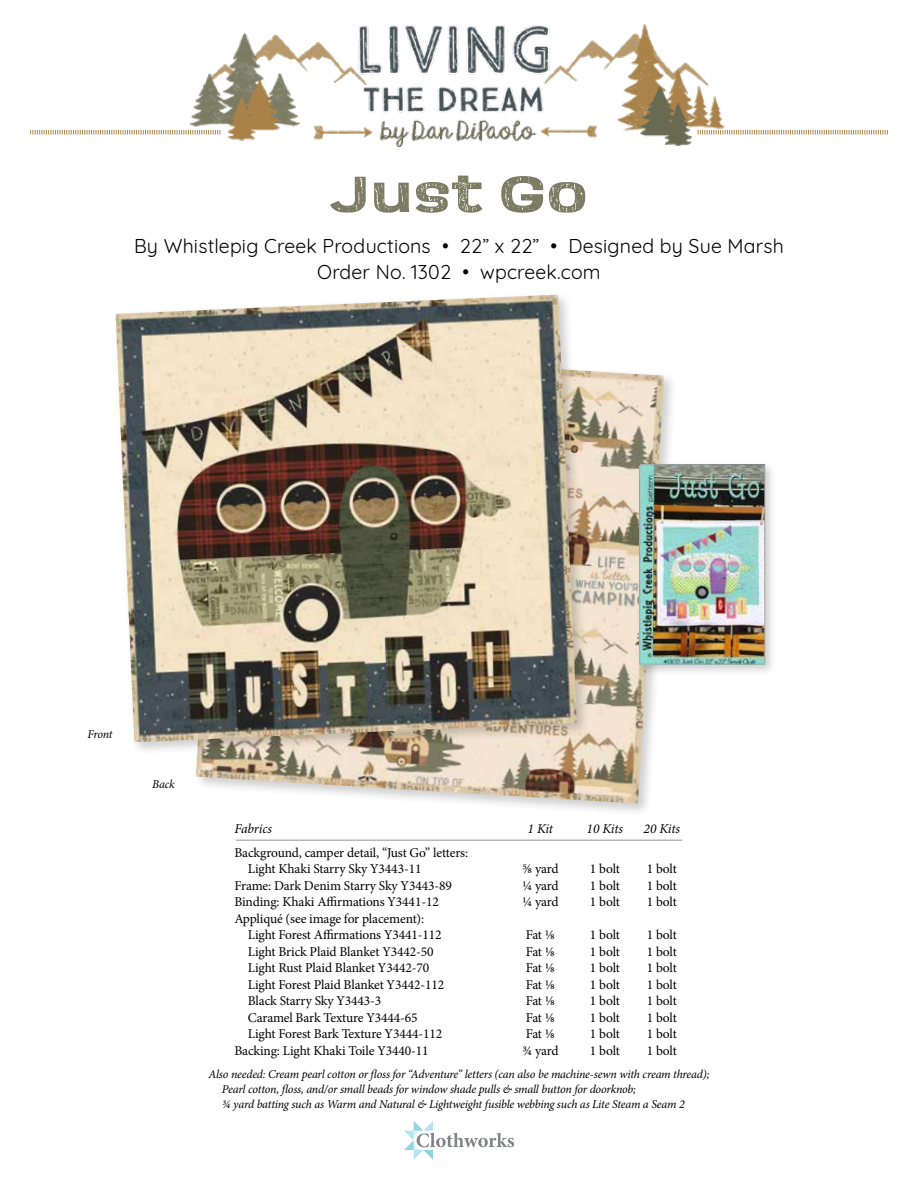
<style>
.page{position:relative;width:918px;height:1188px;background:#fff}
.page>*{position:absolute;margin:0;border:0;box-sizing:border-box;transform-origin:0 0}
.t1{font:700 52.5px "Scarlet Wood";color:#7c7c64;scale:1.34 1}
.t2{font:19.5px/25.5px "Quicksand";letter-spacing:.01em;color:#000;text-align:center}
.t3{font:13.5px/16.5px "Minion Pro";letter-spacing:-.01em;color:#000}
.t4{font:italic 13.5px "Minion Pro";letter-spacing:-.01em;color:#000}
.t5{font:italic 12px/15px "Minion Pro";letter-spacing:-.02em;color:#000}
</style>
<div class="page">
<hr style="left:236px;top:840px;width:446px;height:1px;background:#939598">
<img style="left:181px;top:24px;width:549px;height:123px">
<svg style="left:30px;top:130px;width:190px;height:4px"></svg>
<svg style="left:698px;top:130px;width:190px;height:4px"></svg>
<div style="left:192px;top:345px;width:486px;height:473px;background:#000;opacity:.2"></div>
<img style="left:196px;top:349px;width:468px;height:455px">
<div style="left:112px;top:291px;width:479px;height:465px;background:#000;opacity:.2"></div>
<img style="left:116px;top:295px;width:461px;height:447px">
<svg style="left:404px;top:1121px;width:110px;height:39px"></svg>
<div style="left:636px;top:461px;width:141px;height:215px;background:#000;opacity:.2"></div>
<img style="left:642px;top:467px;width:121px;height:195px">
<div style="left:640px;top:465px;width:125px;height:199px;border:1px solid #a5a7aa"></div>
<h1 class="t1" style="left:330px;top:158px;width:194px">Just Go</h1>
<h2 class="t2" style="left:134px;top:232px;width:651px">By Whistlepig Creek Productions • 22” x 22” • Designed by Sue Marsh<br>Order No. 1302 • wpcreek.com</h2>
<p class="t5" style="left:87px;top:726px;width:27px">Front</p>
<p class="t5" style="left:152px;top:777px;width:24px">Back</p>
<p class="t4" style="left:234px;top:820px;width:39px">Fabrics</p>
<p class="t4" style="left:528px;top:820px;width:27px">1 Kit</p>
<p class="t4" style="left:587px;top:820px;width:38px">10 Kits</p>
<p class="t4" style="left:644px;top:820px;width:38px">20 Kits</p>
<p class="t3" style="left:248px;top:844px;width:222px;text-indent:-14px">Background, camper detail, “Just Go” letters:<br>Light Khaki Starry Sky Y3443-11</p>
<p class="t3" style="left:522px;top:861px;width:38px">⅝ yard</p>
<p class="t3" style="left:590px;top:861px;width:32px">1 bolt</p>
<p class="t3" style="left:647px;top:861px;width:32px">1 bolt</p>
<p class="t3" style="left:234px;top:877px;width:219px">Frame: Dark Denim Starry Sky Y3443-89</p>
<p class="t3" style="left:522px;top:877px;width:38px">¼ yard</p>
<p class="t3" style="left:590px;top:877px;width:32px">1 bolt</p>
<p class="t3" style="left:647px;top:877px;width:32px">1 bolt</p>
<p class="t3" style="left:234px;top:894px;width:206px">Binding: Khaki Affirmations Y3441-12</p>
<p class="t3" style="left:522px;top:894px;width:38px">¼ yard</p>
<p class="t3" style="left:590px;top:894px;width:32px">1 bolt</p>
<p class="t3" style="left:647px;top:894px;width:32px">1 bolt</p>
<p class="t3" style="left:248px;top:910px;width:195px;text-indent:-14px">Appliqué (see image for placement):<br>Light Forest Affirmations Y3441-112</p>
<p class="t3" style="left:526px;top:927px;width:31px">Fat ⅛</p>
<p class="t3" style="left:590px;top:927px;width:32px">1 bolt</p>
<p class="t3" style="left:647px;top:927px;width:32px">1 bolt</p>
<p class="t3" style="left:248px;top:943px;width:187px">Light Brick Plaid Blanket Y3442-50</p>
<p class="t3" style="left:526px;top:943px;width:31px">Fat ⅛</p>
<p class="t3" style="left:590px;top:943px;width:32px">1 bolt</p>
<p class="t3" style="left:647px;top:943px;width:32px">1 bolt</p>
<p class="t3" style="left:248px;top:960px;width:183px">Light Rust Plaid Blanket Y3442-70</p>
<p class="t3" style="left:526px;top:960px;width:31px">Fat ⅛</p>
<p class="t3" style="left:590px;top:960px;width:32px">1 bolt</p>
<p class="t3" style="left:647px;top:960px;width:32px">1 bolt</p>
<p class="t3" style="left:248px;top:976px;width:198px">Light Forest Plaid Blanket Y3442-112</p>
<p class="t3" style="left:526px;top:976px;width:31px">Fat ⅛</p>
<p class="t3" style="left:590px;top:976px;width:32px">1 bolt</p>
<p class="t3" style="left:647px;top:976px;width:32px">1 bolt</p>
<p class="t3" style="left:248px;top:993px;width:135px">Black Starry Sky Y3443-3</p>
<p class="t3" style="left:526px;top:993px;width:31px">Fat ⅛</p>
<p class="t3" style="left:590px;top:993px;width:32px">1 bolt</p>
<p class="t3" style="left:647px;top:993px;width:32px">1 bolt</p>
<p class="t3" style="left:248px;top:1009px;width:171px">Caramel Bark Texture Y3444-65</p>
<p class="t3" style="left:526px;top:1009px;width:31px">Fat ⅛</p>
<p class="t3" style="left:590px;top:1009px;width:32px">1 bolt</p>
<p class="t3" style="left:647px;top:1009px;width:32px">1 bolt</p>
<p class="t3" style="left:248px;top:1026px;width:196px">Light Forest Bark Texture Y3444-112</p>
<p class="t3" style="left:526px;top:1026px;width:31px">Fat ⅛</p>
<p class="t3" style="left:590px;top:1026px;width:32px">1 bolt</p>
<p class="t3" style="left:647px;top:1026px;width:32px">1 bolt</p>
<p class="t3" style="left:234px;top:1042px;width:196px">Backing: Light Khaki Toile Y3440-11</p>
<p class="t3" style="left:522px;top:1042px;width:38px">¾ yard</p>
<p class="t3" style="left:590px;top:1042px;width:32px">1 bolt</p>
<p class="t3" style="left:647px;top:1042px;width:32px">1 bolt</p>
<p class="t5" style="left:222px;top:1067px;width:489px;text-indent:-14px">Also needed: Cream pearl cotton or floss for “Adventure” letters (can also be machine-sewn with cream thread);<br>Pearl cotton, floss, and/or small beads for window shade pulls &amp; small button for doorknob;<br>¾ yard batting such as Warm and Natural &amp; Lightweight fusible webbing such as Lite Steam a Seam 2</p>
</div>
